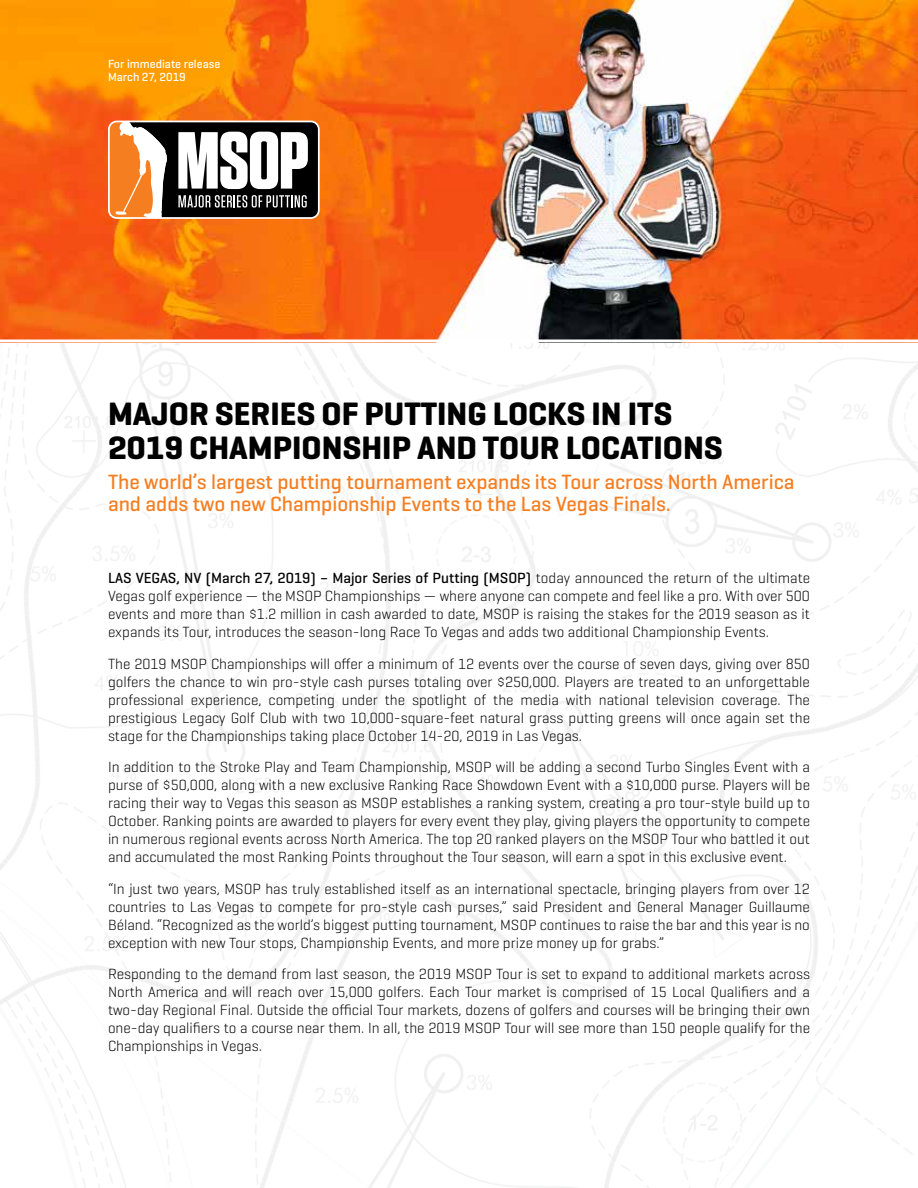
<style>
.page{position:relative;width:918px;height:1188px;background:#fff}
.page>*{position:absolute;margin:0;border:0;box-sizing:border-box;transform-origin:0 0}
.t1{font:700 33px/34.5px "Geogrotesque";color:#000}
.t2{font:500 21px/22.5px "Geogrotesque";color:#f57e20}
.t3{font:300 15px/18px "Geogrotesque";color:#000;text-align:justify}
.t4{font:500 12px/13.5px "Geogrotesque";color:#fff}
.s1{font-weight:500}
</style>
<div class="page">
<img style="left:0;top:0;width:918px;height:339px">
<svg style="left:108px;top:121px;width:212px;height:98px"></svg>
<p class="t4" style="left:108px;top:56px;width:114px">For immediate release<br>March 27, 2019</p>
<h1 class="t1" style="left:108px;top:396px;width:616px">MAJOR SERIES OF PUTTING LOCKS IN ITS<br>2019 CHAMPIONSHIP AND TOUR LOCATIONS</h1>
<h2 class="t2" style="left:108px;top:470px;width:688px">The world’s largest putting tournament expands its Tour across North America and adds two new Championship Events to the Las Vegas Finals.</h2>
<p class="t3" style="left:108px;top:569px;width:704px"><span class="s1">LAS VEGAS, NV (March 27, 2019) – Major Series of Putting (MSOP)</span> today announced the return of the ultimate Vegas golf experience — the MSOP Championships — where anyone can compete and feel like a pro. With over 500 events and more than $1.2 million in cash awarded to date, MSOP is raising the stakes for the 2019 season as it expands its Tour, introduces the season-long Race To Vegas and adds two additional Championship Events.</p>
<p class="t3" style="left:108px;top:654px;width:704px">The 2019 MSOP Championships will offer a minimum of 12 events over the course of seven days, giving over 850 golfers the chance to win pro-style cash purses totaling over $250,000. Players are treated to an unforgettable professional experience, competing under the spotlight of the media with national television coverage. The prestigious Legacy Golf Club with two 10,000-square-feet natural grass putting greens will once again set the stage for the Championships taking place October 14-20, 2019 in Las Vegas.</p>
<p class="t3" style="left:108px;top:758px;width:704px">In addition to the Stroke Play and Team Championship, MSOP will be adding a second Turbo Singles Event with a purse of $50,000, along with a new exclusive Ranking Race Showdown Event with a $10,000 purse. Players will be racing their way to Vegas this season as MSOP establishes a ranking system, creating a pro tour-style build up to October. Ranking points are awarded to players for every event they play, giving players the opportunity to compete in numerous regional events across North America. The top 20 ranked players on the MSOP Tour who battled it out and accumulated the most Ranking Points throughout the Tour season, will earn a spot in this exclusive event.</p>
<p class="t3" style="left:108px;top:879px;width:704px">“In just two years, MSOP has truly established itself as an international spectacle, bringing players from over 12 countries to Las Vegas to compete for pro-style cash purses,” said President and General Manager Guillaume Béland. “Recognized as the world’s biggest putting tournament, MSOP continues to raise the bar and this year is no exception with new Tour stops, Championship Events, and more prize money up for grabs.”</p>
<p class="t3" style="left:108px;top:965px;width:704px">Responding to the demand from last season, the 2019 MSOP Tour is set to expand to additional markets across North America and will reach over 15,000 golfers. Each Tour market is comprised of 15 Local Qualifiers and a two-day Regional Final. Outside the official Tour markets, dozens of golfers and courses will be bringing their own one-day qualifiers to a course near them. In all, the 2019 MSOP Tour will see more than 150 people qualify for the Championships in Vegas.</p>
</div>
